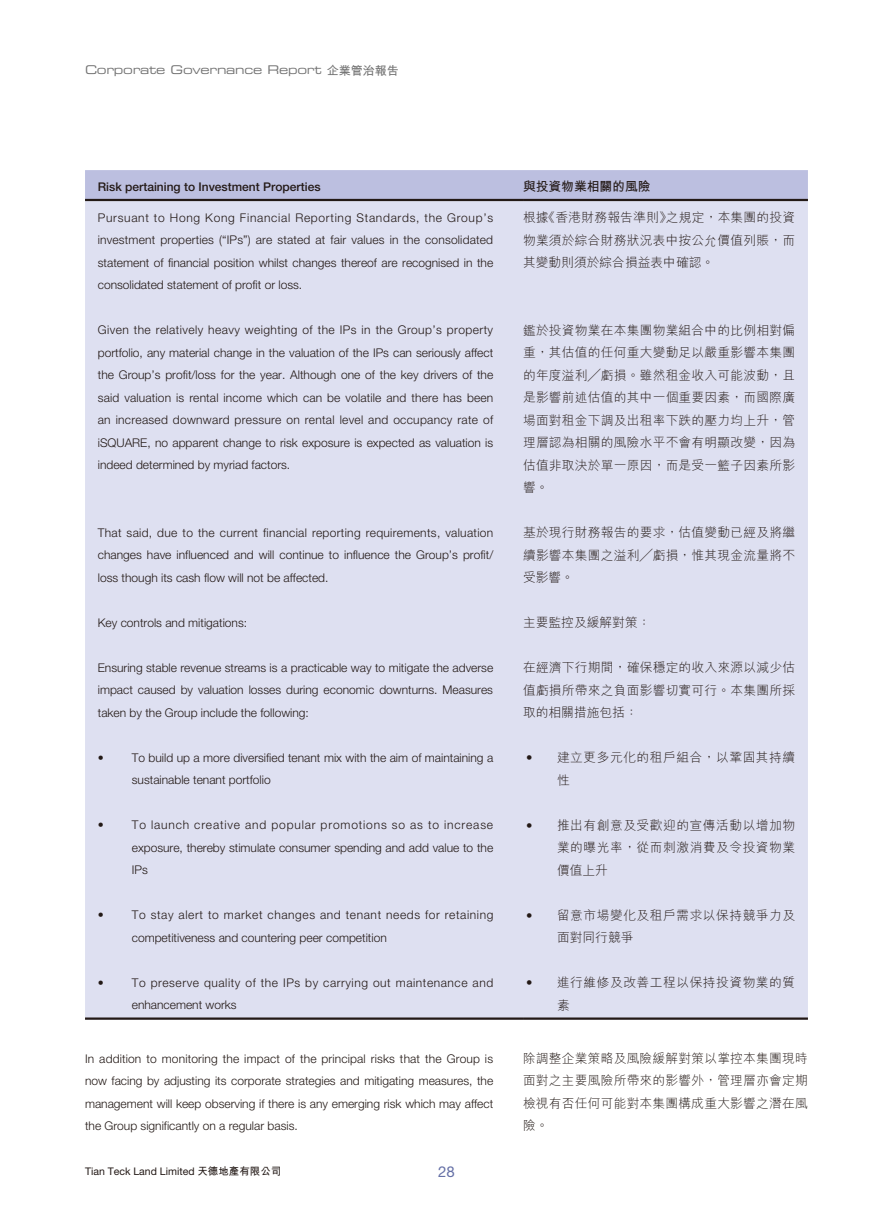
<style>
.page{position:relative;width:893px;height:1212px;background:#fff}
.page>*{position:absolute;margin:0;border:0;box-sizing:border-box;transform-origin:0 0}
.t1{font:15px "Helvetica Neue LT Std";color:#6671a7}
.t2{font:300 12.75px/22.5px "M Hei HK";letter-spacing:.015em;color:#231916;text-align:justify}
.t3{font:300 12.75px/22.5px "M Hei HK";letter-spacing:.04em;color:#231916}
.t4{font:700 12.75px "M Hei HK";color:#231916}
.t5{font:300 12px/22.5px "Helvetica Neue LT Std";color:#231916;text-align:justify}
.t6{font:300 12px/22.5px "Helvetica Neue LT Std";letter-spacing:.05em;color:#231916}
.t7{font:300 12px/22.5px "Helvetica Neue LT Std";letter-spacing:.045em;color:#231916}
.t8{font:500 12px "Helvetica Neue LT Std";color:#231916}
.t9{font:12px "Eurostile LT Std Ex 2";letter-spacing:-.02em;color:#727272}
.t10{font:10.5px "Helvetica Neue LT Std";color:#231916}
.s1{font-family:"M Hei HK";font-weight:700}
.s2{font-family:"Helvetica Neue LT Std"}
</style>
<div class="page">
<div style="left:85px;top:170px;width:723px;height:29px;background:#bcbfe0"></div>
<div style="left:85px;top:201px;width:723px;height:816px;background:#dee0f1"></div>
<hr style="left:85px;top:199px;width:438px;height:2px;background:#231916">
<hr style="left:523px;top:199px;width:285px;height:2px;background:#231916">
<hr style="left:85px;top:1017px;width:438px;height:3px;background:#231916">
<hr style="left:523px;top:1017px;width:285px;height:3px;background:#231916">
<p class="t9" style="left:85px;top:61px;width:315px">Corporate Governance Report <span class="s1">企業管治報告</span></p>
<p class="t8" style="left:98px;top:179px;width:224px">Risk pertaining to Investment Properties</p>
<p class="t4" style="left:523px;top:177px;width:129px">與投資物業相關的風險</p>
<p class="t5" style="left:98px;top:206px;width:397px">Pursuant to Hong Kong Financial Reporting Standards, the Group’s investment properties (“IPs”) are stated at fair values in the consolidated statement of financial position whilst changes thereof are recognised in the consolidated statement of profit or loss.</p>
<p class="t5" style="left:98px;top:318px;width:397px">Given the relatively heavy weighting of the IPs in the Group’s property portfolio, any material change in the valuation of the IPs can seriously affect the Group’s profit/loss for the year. Although one of the key drivers of the said valuation is rental income which can be volatile and there has been an increased downward pressure on rental level and occupancy rate of iSQUARE, no apparent change to risk exposure is expected as valuation is indeed determined by myriad factors.</p>
<p class="t2" style="left:523px;top:206px;width:274px">根據《香港財務報告準則》之規定，本集團的投資物業須於綜合財務狀況表中按公允價值列賬，而其變動則須於綜合損益表中確認。</p>
<p class="t2" style="left:523px;top:318px;width:274px">鑑於投資物業在本集團物業組合中的比例相對偏重，其估值的任何重大變動足以嚴重影響本集團的年度溢利╱虧損。雖然租金收入可能波動，且是影響前述估值的其中一個重要因素，而國際廣場面對租金下調及出租率下跌的壓力均上升，管理層認為相關的風險水平不會有明顯改變，因為估值非取決於單一原因，而是受一籃子因素所影響。</p>
<p class="t2" style="left:523px;top:521px;width:274px">基於現行財務報告的要求，估值變動已經及將繼續影響本集團之溢利╱虧損，惟其現金流量將不受影響。</p>
<p class="t2" style="left:523px;top:611px;width:129px">主要監控及緩解對策：</p>
<p class="t2" style="left:523px;top:656px;width:274px">在經濟下行期間，確保穩定的收入來源以減少估值虧損所帶來之負面影響切實可行。本集團所採取的相關措施包括：</p>
<p class="t3" style="left:557px;top:746px;width:240px;text-indent:-31px"><span class="s2">•</span> 建立更多元化的租戶組合，以鞏固其持續性</p>
<p class="t2" style="left:557px;top:813px;width:240px;text-indent:-31px"><span class="s2">•</span> 推出有創意及受歡迎的宣傳活動以增加物業的曝光率，從而刺激消費及令投資物業價值上升</p>
<p class="t3" style="left:557px;top:903px;width:240px;text-indent:-31px"><span class="s2">•</span> 留意市場變化及租戶需求以保持競爭力及面對同行競爭</p>
<p class="t3" style="left:557px;top:971px;width:240px;text-indent:-31px"><span class="s2">•</span> 進行維修及改善工程以保持投資物業的質素</p>
<p class="t5" style="left:98px;top:521px;width:397px">That said, due to the current financial reporting requirements, valuation changes have influenced and will continue to influence the Group’s profit/ loss though its cash flow will not be affected.</p>
<p class="t5" style="left:98px;top:611px;width:151px">Key controls and mitigations:</p>
<p class="t5" style="left:98px;top:656px;width:397px">Ensuring stable revenue streams is a practicable way to mitigate the adverse impact caused by valuation losses during economic downturns. Measures taken by the Group include the following:</p>
<p class="t5" style="left:132px;top:746px;width:363px;text-indent:-34px">• To build up a more diversified tenant mix with the aim of maintaining a sustainable tenant portfolio</p>
<p class="t5" style="left:132px;top:813px;width:363px;text-indent:-34px">• To launch creative and popular promotions so as to increase exposure, thereby stimulate consumer spending and add value to the IPs</p>
<p class="t6" style="left:132px;top:903px;width:363px;text-indent:-34px">• To stay alert to market changes and tenant needs for retaining competitiveness and countering peer competition</p>
<p class="t7" style="left:132px;top:971px;width:363px;text-indent:-34px">• To preserve quality of the IPs by carrying out maintenance and enhancement works</p>
<p class="t5" style="left:85px;top:1047px;width:410px">In addition to monitoring the impact of the principal risks that the Group is now facing by adjusting its corporate strategies and mitigating measures, the management will keep observing if there is any emerging risk which may affect the Group significantly on a regular basis.</p>
<p class="t2" style="left:523px;top:1046px;width:286px">除調整企業策略及風險緩解對策以掌控本集團現時面對之主要風險所帶來的影響外，管理層亦會定期檢視有否任何可能對本集團構成重大影響之潛在風險。</p>
<p class="t10" style="left:85px;top:1165px;width:198px">Tian Teck Land Limited <span class="s1">天德地產有限公司</span></p>
<p class="t1" style="left:438px;top:1162px;width:18px">28</p>
</div>
